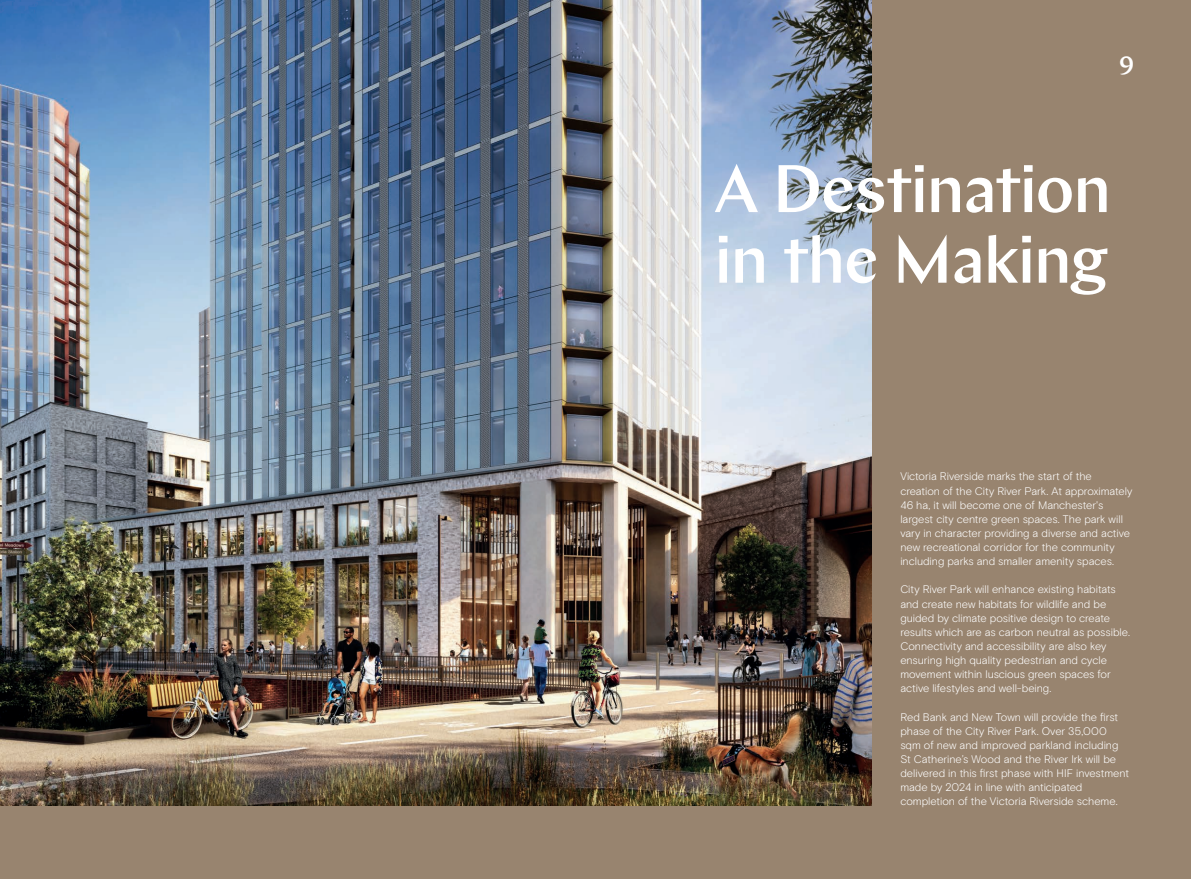
<style>
.page{position:relative;width:1191px;height:879px;background:#98846f}
.page>*{position:absolute;margin:0;border:0;box-sizing:border-box;transform-origin:0 0}
.t1{font:500 67px/70.6px "Chap";letter-spacing:-.025em;color:#fff}
.t2{font:500 26px "Chap";color:#fff}
.t3{font:300 11px/14.1px "Basis Grotesque Pro";letter-spacing:-.005em;color:#fff}
</style>
<div class="page">
<img style="left:0;top:0;width:871px;height:805px">
<h2 class="t2" style="left:1118px;top:44px;width:17px">9</h2>
<h1 class="t1" style="left:714px;top:153px;width:399px">A Destination in the Making</h1>
<p class="t3" style="left:900px;top:470px;width:233px">Victoria Riverside marks the start of the creation of the City River Park. At approximately 46 ha, it will become one of Manchester's largest city centre green spaces. The park will vary in character providing a diverse and active new recreational corridor for the community including parks and smaller amenity spaces.</p>
<p class="t3" style="left:900px;top:582px;width:231px">City River Park will enhance existing habitats and create new habitats for wildlife and be guided by climate positive design to create results which are as carbon neutral as possible.<br>Connectivity and accessibility are also key ensuring high quality pedestrian and cycle movement within luscious green spaces for active lifestyles and well-being.</p>
<p class="t3" style="left:900px;top:710px;width:230px">Red Bank and New Town will provide the first phase of the City River Park. Over 35,000 sqm of new and improved parkland including St Catherine’s Wood and the River Irk will be delivered in this first phase with HIF investment made by 2024 in line with anticipated completion of the Victoria Riverside scheme.</p>
</div>
